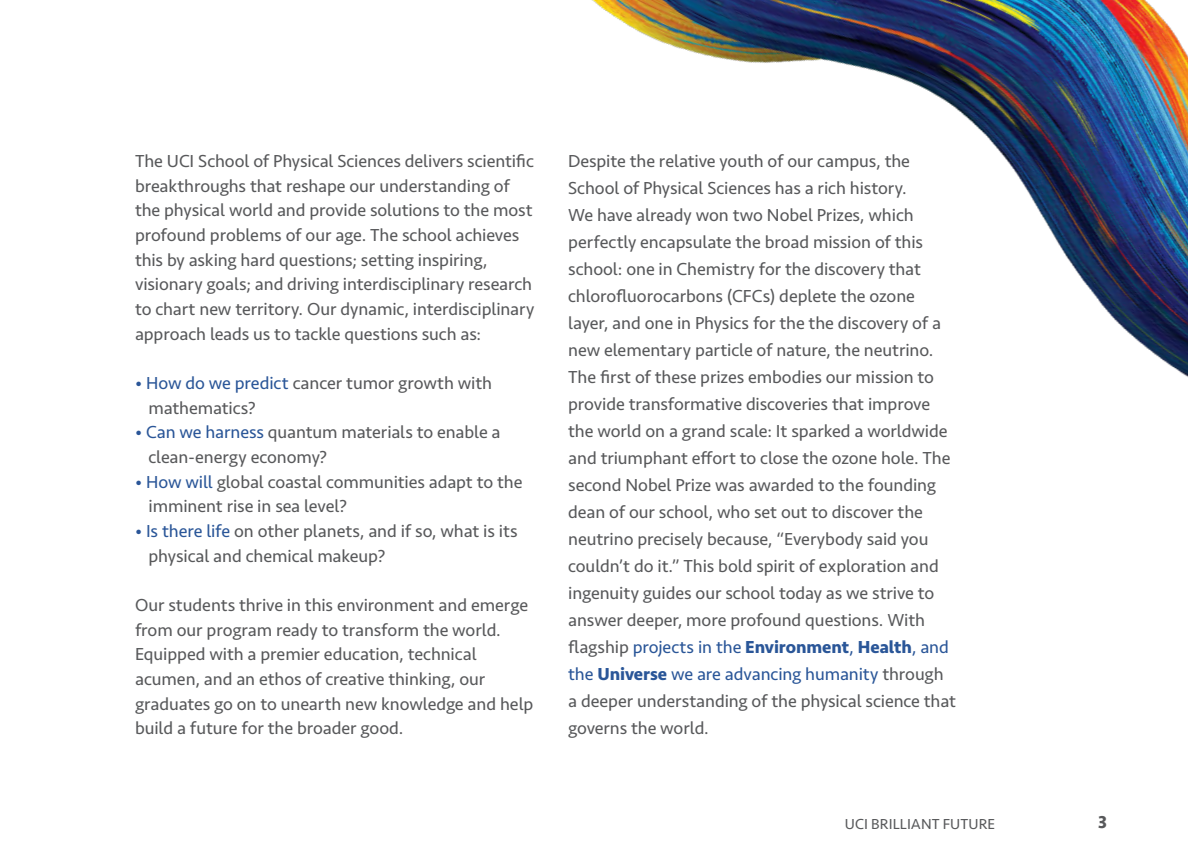
<style>
.page{position:relative;width:1188px;height:864px;background:#fff}
.page>*{position:absolute;margin:0;border:0;box-sizing:border-box;transform-origin:0 0}
.t1{font:18px/27px "Seravek Basic";letter-spacing:-.005em;color:#58595b}
.t2{font:700 18px "Seravek";color:#58595b}
.t3{font:15px "Seravek";letter-spacing:.005em;color:#58595b}
.s1{color:#2a5698}
.s2{font-weight:700;color:#2a5698}
</style>
<div class="page">
<img style="left:592px;top:0;width:596px;height:377px">
<p class="t1" style="left:135px;top:148px;width:401px;line-height:24.8px">The UCI School of Physical Sciences delivers scientific breakthroughs that reshape our understanding of the physical world and provide solutions to the most profound problems of our age. The school achieves this by asking hard questions; setting inspiring, visionary goals; and driving interdisciplinary research to chart new territory. Our dynamic, interdisciplinary approach leads us to tackle questions such as:</p>
<p class="t1" style="left:148px;top:370px;width:345px;line-height:24.8px;text-indent:-14px"><span class="s1">• How do we predict</span> cancer tumor growth with mathematics?</p>
<p class="t1" style="left:148px;top:420px;width:354px;line-height:24.8px;text-indent:-14px"><span class="s1">• Can we harness</span> quantum materials to enable a clean-energy economy?</p>
<p class="t1" style="left:148px;top:469px;width:376px;line-height:24.8px;text-indent:-14px"><span class="s1">• How will</span> global coastal communities adapt to the imminent rise in sea level?</p>
<p class="t1" style="left:148px;top:519px;width:371px;line-height:24.8px;text-indent:-14px"><span class="s1">• Is there life</span> on other planets, and if so, what is its physical and chemical makeup?</p>
<p class="t1" style="left:135px;top:593px;width:400px;line-height:24.8px">Our students thrive in this environment and emerge from our program ready to transform the world.<br>Equipped with a premier education, technical acumen, and an ethos of creative thinking, our graduates go on to unearth new knowledge and help build a future for the broader good.</p>
<p class="t1" style="left:568px;top:147px;width:389px">Despite the relative youth of our campus, the School of Physical Sciences has a rich history.<br>We have already won two Nobel Prizes, which perfectly encapsulate the broad mission of this school: one in Chemistry for the discovery that chlorofluorocarbons (CFCs) deplete the ozone layer, and one in Physics for the the discovery of a new elementary particle of nature, the neutrino.<br>The first of these prizes embodies our mission to provide transformative discoveries that improve the world on a grand scale: It sparked a worldwide and triumphant effort to close the ozone hole. The second Nobel Prize was awarded to the founding dean of our school, who set out to discover the neutrino precisely because, “Everybody said you couldn’t do it.” This bold spirit of exploration and ingenuity guides our school today as we strive to answer deeper, more profound questions. With flagship <span class="s1">projects in the</span> <span class="s2">Environment</span><span class="s1">,</span> <span class="s2">Health</span><span class="s1">, and the</span> <span class="s2">Universe</span> <span class="s1">we are advancing humanity</span> through a deeper understanding of the physical science that governs the world.</p>
<p class="t3" style="left:845px;top:815px;width:152px">UCI BRILLIANT FUTURE</p>
<p class="t2" style="left:1098px;top:808px;width:10px">3</p>
</div>
